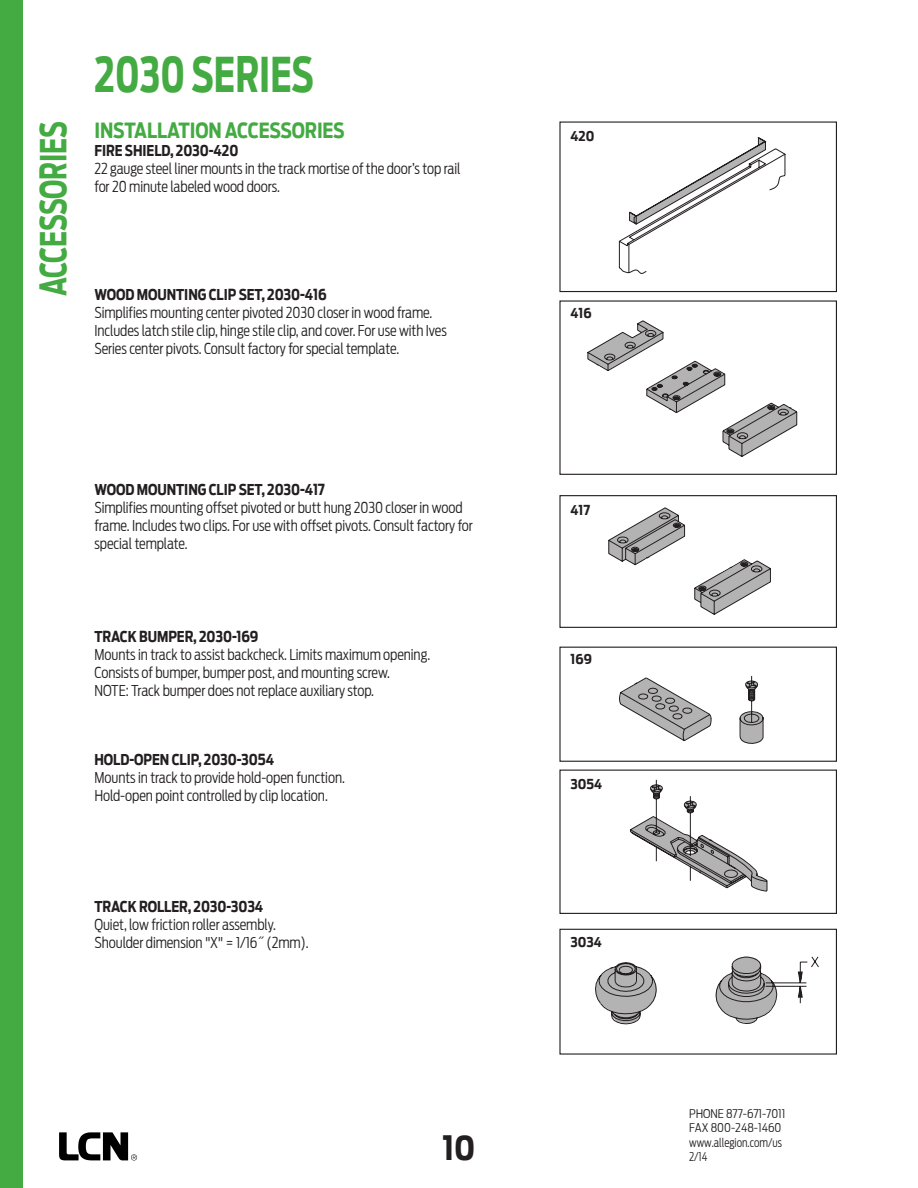
<style>
.page{position:relative;width:918px;height:1188px;background:#fff}
.page>*{position:absolute;margin:0;border:0;box-sizing:border-box;transform-origin:0 0}
.t1{font:700 48px "Antenna Cond";color:#44aa42;scale:.8 1}
.t2{font:700 36px "Antenna Cond";letter-spacing:-.015em;color:#44aa42;scale:.8 1}
.t3{font:700 33px "Antenna Cond";color:#231f20}
.t4{font:700 21px "Antenna Cond";letter-spacing:-.005em;color:#44aa42;scale:.94 1}
.t5{font:300 15px/18px "Antenna Cond";letter-spacing:-.005em;color:#231f20;scale:.94 1}
.t6{font:700 15px "Antenna Cond";letter-spacing:-.005em;color:#231f20;scale:.94 1}
.t7{font:700 13.5px "Antenna Cond";color:#231f20}
.t8{font:300 12px/14.4px "Antenna Cond";color:#231f20}
.t9{font:300 12px "Antenna Cond";color:#231f20;scale:.9 1}
</style>
<div class="page">
<div style="left:0;top:0;width:22px;height:1188px;background:#44aa42"></div>
<svg style="left:59px;top:1132px;width:78px;height:29px"></svg>
<svg style="left:587px;top:320px;width:211px;height:137px"></svg>
<div style="left:559px;top:300px;width:278px;height:175px;border:1px solid #231f20"></div>
<svg style="left:618px;top:137px;width:168px;height:137px"></svg>
<div style="left:559px;top:122px;width:278px;height:170px;border:1px solid #231f20"></div>
<svg style="left:630px;top:779px;width:138px;height:113px"></svg>
<div style="left:559px;top:770px;width:278px;height:144px;border:1px solid #231f20"></div>
<svg style="left:619px;top:676px;width:145px;height:68px"></svg>
<div style="left:559px;top:647px;width:278px;height:115px;border:1px solid #231f20"></div>
<svg style="left:608px;top:507px;width:163px;height:108px"></svg>
<div style="left:699px;top:496px;width:122px;height:55px;background:#fff"></div>
<div style="left:617px;top:588px;width:55px;height:24px;background:#fff"></div>
<div style="left:559px;top:495px;width:278px;height:133px;border:1px solid #231f20"></div>
<svg style="left:595px;top:956px;width:224px;height:69px"></svg>
<div style="left:559px;top:929px;width:278px;height:126px;border:1px solid #231f20"></div>
<h2 class="t2" style="left:32px;top:296px;width:220px;rotate:-90deg">ACCESSORIES</h2>
<h1 class="t1" style="left:94px;top:46px;width:276px">2030 SERIES</h1>
<h3 class="t4" style="left:94px;top:118px;width:268px">INSTALLATION ACCESSORIES</h3>
<p class="t6" style="left:94px;top:142px;width:155px">FIRE SHIELD, 2030-420</p>
<p class="t5" style="left:94px;top:160px;width:391px">22 gauge steel liner mounts in the track mortise of the door’s top rail for 20 minute labeled wood doors.</p>
<p class="t6" style="left:94px;top:286px;width:249px">WOOD MOUNTING CLIP SET, 2030-416</p>
<p class="t5" style="left:94px;top:304px;width:376px">Simplifies mounting center pivoted 2030 closer in wood frame.<br>Includes latch stile clip, hinge stile clip, and cover. For use with Ives<br>Series center pivots. Consult factory for special template.</p>
<p class="t6" style="left:94px;top:481px;width:247px">WOOD MOUNTING CLIP SET, 2030-417</p>
<p class="t5" style="left:94px;top:499px;width:404px">Simplifies mounting offset pivoted or butt hung 2030 closer in wood frame. Includes two clips. For use with offset pivots. Consult factory for special template.</p>
<p class="t6" style="left:94px;top:628px;width:176px">TRACK BUMPER, 2030-169</p>
<p class="t5" style="left:94px;top:646px;width:359px">Mounts in track to assist backcheck. Limits maximum opening.<br>Consists of bumper, bumper post, and mounting screw.<br>NOTE: Track bumper does not replace auxiliary stop.</p>
<p class="t6" style="left:94px;top:751px;width:193px">HOLD-OPEN CLIP, 2030-3054</p>
<p class="t5" style="left:94px;top:769px;width:268px">Mounts in track to provide hold-open function.<br>Hold-open point controlled by clip location.</p>
<p class="t6" style="left:94px;top:898px;width:181px">TRACK ROLLER, 2030-3034</p>
<p class="t5" style="left:94px;top:916px;width:229px">Quiet, low friction roller assembly.<br>Shoulder dimension "X" = 1/16˝ (2mm).</p>
<h3 class="t3" style="left:443px;top:1129px;width:34px">10</h3>
<p class="t7" style="left:571px;top:128px;width:25px">420</p>
<p class="t7" style="left:571px;top:305px;width:23px">416</p>
<p class="t7" style="left:571px;top:502px;width:21px">417</p>
<p class="t7" style="left:571px;top:651px;width:23px">169</p>
<p class="t7" style="left:571px;top:776px;width:33px">3054</p>
<p class="t7" style="left:571px;top:934px;width:33px">3034</p>
<p class="t8" style="left:689px;top:1107px;width:98px">PHONE 877-671-7011<br>FAX 800-248-1460 www.allegion.com/us</p>
<p class="t9" style="left:689px;top:1150px;width:22px">2/14</p>
</div>
